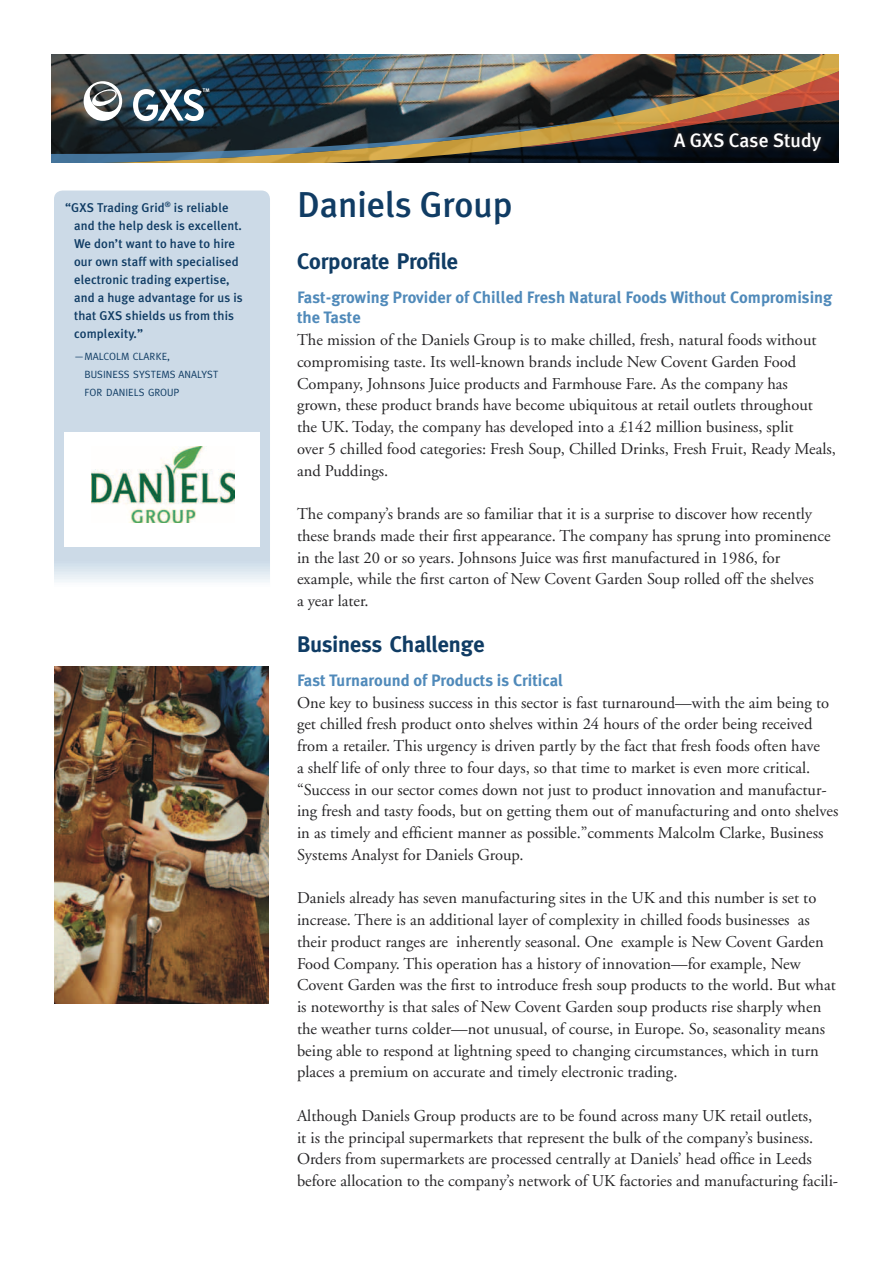
<style>
.page{position:relative;width:893px;height:1263px;background:#fff}
.page>*{position:absolute;margin:0;border:0;box-sizing:border-box;transform-origin:0 0}
.t1{font:500 36px "Meta Plus";color:#103c64}
.t2{font:700 22.5px "Meta";color:#103c64}
.t3{font:500 19.5px "Meta Plus";color:#fff}
.t4{font:16.5px/21.8px "Adobe Garamond";color:#262527}
.t5{font:700 16.5px/20.2px "Meta Plus";color:#508aba}
.t6{font:500 12.75px/18px "Meta Plus";letter-spacing:.01em;color:#103c64}
.t7{font:10.5px/18px "Meta";letter-spacing:.005em;color:#103c64}
.t8{font:700 5.1px "Meta";color:#fff}
</style>
<div class="page">
<div style="left:54px;top:190px;width:216px;height:392px;background:#ccdae7"></div>
<div style="left:64px;top:432px;width:196px;height:115px;background:#fff"></div>
<img style="left:92px;top:447px;width:143px;height:76px">
<img style="left:54px;top:666px;width:215px;height:338px">
<img style="left:52px;top:54px;width:787px;height:15px">
<img style="left:52px;top:69px;width:787px;height:93px">
<p class="t8" style="left:203px;top:87px;width:8px">TM</p>
<p class="t3" style="left:674px;top:129px;width:149px">A GXS Case Study</p>
<p class="t6" style="left:65px;top:198px;width:165px">“GXS Trading Grid<sup>®</sup> is reliable</p>
<h1 class="t1" style="left:297px;top:183px;width:217px">Daniels Group</h1>
<p class="t6" style="left:74px;top:216px;width:170px">and the help desk is excellent.<br>We don’t want to have to hire our own staff with specialised electronic trading expertise, and a huge advantage for us is that GXS shields us from this complexity.”</p>
<p class="t7" style="left:85px;top:347px;width:135px;text-indent:-10px">— MALCOLMCLARKE,<br>BUSINESS SYSTEMS ANALYST<br>FOR DANIELS GROUP</p>
<h2 class="t2" style="left:297px;top:249px;width:163px">Corporate Profile</h2>
<p class="t5" style="left:297px;top:287px;width:537px">Fast-growing Provider of Chilled Fresh Natural Foods Without Compromising the Taste</p>
<p class="t4" style="left:297px;top:330px;width:540px">The mission of the Daniels Group is to make chilled, fresh, natural foods without compromising taste. Its well-known brands include New Covent Garden Food Company, Johnsons Juice products and Farmhouse Fare. As the company has grown, these product brands have become ubiquitous at retail outlets throughout the UK. Today, the company has developed into a £142 million business, split<br>over 5 chilled food categories: Fresh Soup, Chilled Drinks, Fresh Fruit, Ready Meals, and Puddings.</p>
<p class="t4" style="left:297px;top:504px;width:535px">The company’s brands are so familiar that it is a surprise to discover how recently these brands made their first appearance. The company has sprung into prominence in the last 20 or so years. Johnsons Juice was first manufactured in 1986, for example, while the first carton of New Covent Garden Soup rolled off the shelves<br>a year later.</p>
<h2 class="t2" style="left:297px;top:631px;width:189px">Business Challenge</h2>
<p class="t5" style="left:297px;top:670px;width:268px">Fast Turnaround of Products is Critical</p>
<p class="t4" style="left:297px;top:692px;width:543px">One key to business success in this sector is fast turnaround—with the aim being to get chilled fresh product onto shelves within 24 hours of the order being received from a retailer. This urgency is driven partly by the fact that fresh foods often have<br>a shelf life of only three to four days, so that time to market is even more critical. “Success in our sector comes down not just to product innovation and manufactur&shy;ing fresh and tasty foods, but on getting them out of manufacturing and onto shelves in as timely and efficient manner as possible.”comments Malcolm Clarke, Business Systems Analyst for Daniels Group.</p>
<p class="t4" style="left:297px;top:888px;width:540px">Daniels already has seven manufacturing sites in the UK and this number is set to increase. There is an additional layer of complexity in chilled foods businesses as their product ranges are inherently seasonal. One example is New Covent Garden Food Company. This operation has a history of innovation—for example, New Covent Garden was the first to introduce fresh soup products to the world. But what is noteworthy is that sales of New Covent Garden soup products rise sharply when the weather turns colder—not unusual, of course, in Europe. So, seasonality means being able to respond at lightning speed to changing circumstances, which in turn places a premium on accurate and timely electronic trading.</p>
<p class="t4" style="left:297px;top:1105px;width:543px">Although Daniels Group products are to be found across many UK retail outlets,<br>it is the principal supermarkets that represent the bulk of the company’s business.<br>Orders from supermarkets are processed centrally at Daniels’ head office in Leeds before allocation to the company’s network of UK factories and manufacturing facili-</p>
</div>
